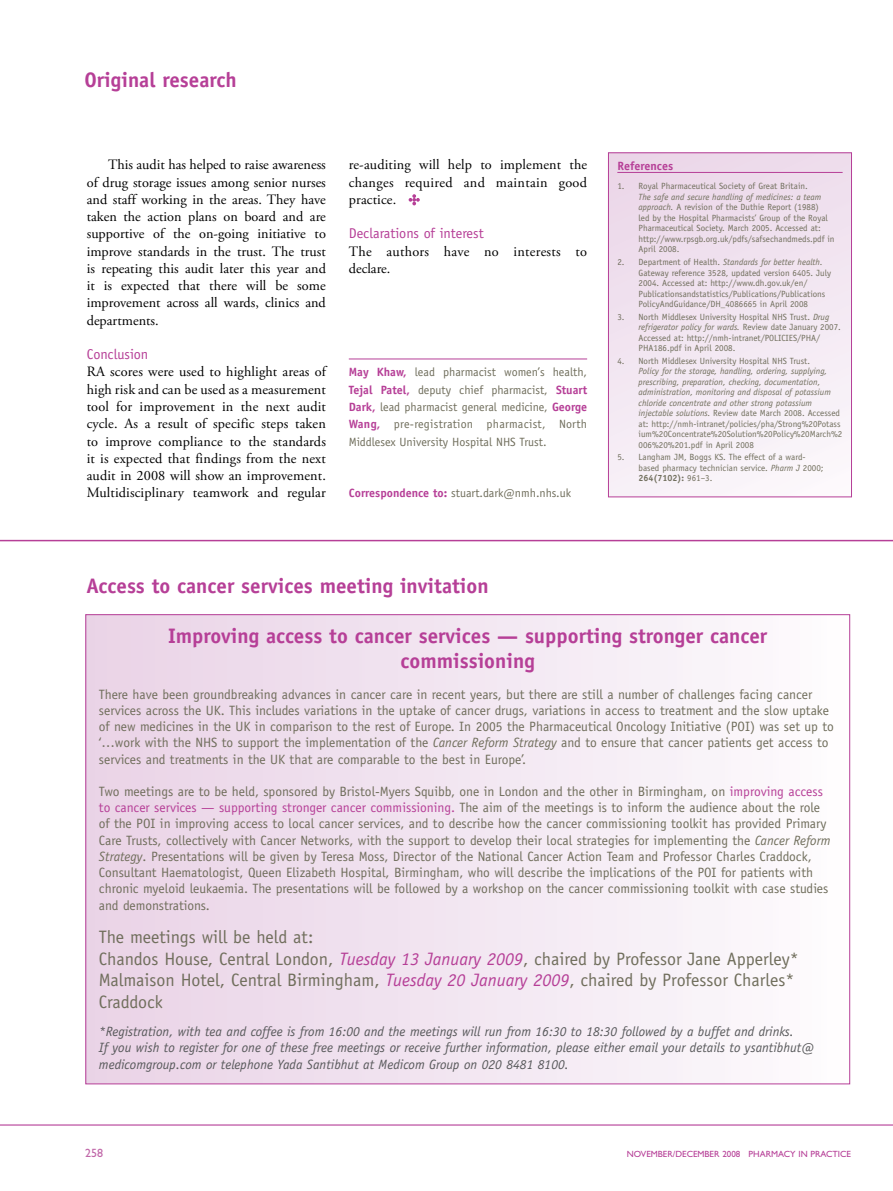
<style>
.page{position:relative;width:893px;height:1191px;background:#fff}
.page>*{position:absolute;margin:0;border:0;box-sizing:border-box;transform-origin:0 0}
.t1{font:700 21px/25.2px "Officina Sans Std";color:#b63f97;text-align:center}
.t2{font:18px/21.6px "Officina Sans Std";color:#706e5c}
.t3{font:14.25px/17.2px "Adobe Garamond Pro";letter-spacing:.01em;color:#000;text-align:justify}
.t4{font:14.25px "Officina Sans Std";color:#b63f97}
.t5{font:13.5px/16.2px "Officina Sans Std";color:#706e5c}
.t6{font:italic 13.5px/16.2px "Officina Sans Std";color:#58595b}
.t7{font:12px/17.2px "Officina Sans Std";color:#706e5c;text-align:justify}
.t8{font:700 12px "Officina Sans Std";color:#b63f97}
.t9{font:12px "Gill Sans Std";color:#c066a8}
.t10{font:9px/10.5px "Officina Sans Std";color:#706e5c}
.t11{font:italic 9px/10.5px "Officina Sans Std";color:#706e5c}
.t12{font:9px "Gill Sans Std";color:#b63f97}
.s1{font-weight:700;color:#b63f97}
.s2{font-style:italic}
.s3{font-style:normal}
.s4{font-weight:700}
.s5{color:#b63f97}
.s6{font-style:italic;color:#b63f97}
</style>
<div class="page">
<hr style="left:0;top:1124px;width:893px;height:1px;background:#b63f97">
<hr style="left:349px;top:358px;width:238px;height:1px;background:#b63f97">
<svg style="left:409px;top:194px;width:11px;height:11px"></svg>
<div style="left:608px;top:153px;width:243px;height:344px;background:linear-gradient(to bottom,#ecd8ea,#f9f5fa)"></div>
<hr style="left:617px;top:172px;width:226px;height:1px;background:#b63f97">
<div style="left:608px;top:152px;width:244px;height:345px;border:1px solid #b63f97"></div>
<hr style="left:0;top:540px;width:893px;height:1px;background:#b63f97">
<div style="left:86px;top:614px;width:764px;height:470px;background:linear-gradient(to right,#e9d2e6,#fdfcfd)"></div>
<h1 class="t1" style="left:84px;top:67px;width:154px">Original research</h1>
<p class="t3" style="left:87px;top:157px;width:241px;text-indent:21px">This audit has helped to raise awareness of drug storage issues among senior nurses and staff working in the areas. They have taken the action plans on board and are supportive of the on-going initiative to improve standards in the trust. The trust is repeating this audit later this year and it is expected that there will be some improve-ment across all wards, clinics and departments.</p>
<p class="t4" style="left:87px;top:346px;width:63px">Conclusion</p>
<p class="t3" style="left:87px;top:364px;width:241px">RA scores were used to highlight areas of high risk and can be used as a measurement tool for improvement in the next audit cycle. As a result of specific steps taken to improve compliance to the standards it is expected that findings from the next audit in 2008 will show an improvement.<br>Multidisciplinary teamwork and regular</p>
<p class="t3" style="left:349px;top:157px;width:240px">re-auditing will help to implement the changes required and maintain good practice.</p>
<p class="t4" style="left:349px;top:225px;width:136px">Declarations of interest</p>
<p class="t3" style="left:349px;top:243px;width:240px">The authors have no interests to declare.</p>
<p class="t7" style="left:349px;top:364px;width:240px"><span class="s1">May Khaw,</span> lead pharmacist women’s health, <span class="s1">Tejal Patel,</span> deputy chief pharmacist, <span class="s1">Stuart Dark,</span> lead pharmacist general medicine, <span class="s1">George Wang,</span> pre-registration pharmacist, North Middlesex University Hospital NHS Trust.</p>
<p class="t7" style="left:349px;top:484px;width:224px"><span class="s1">Correspondence to:</span> stuart.dark@nmh.nhs.uk</p>
<p class="t8" style="left:617px;top:159px;width:57px">References</p>
<p class="t10" style="left:617px;top:181px;width:192px">1. Royal Pharmaceutical Society of Great Britain.</p>
<p class="t10" style="left:639px;top:192px;width:197px"><span class="s2">The safe and secure handling of medicines: a team approach.</span> A revision of the Duthie Report (1988)<br>led by the Hospital Pharmacists’ Group of the Royal Pharmaceutical Society. March 2005. Accessed at: http://www.rpsgb.org.uk/pdfs/safsechandmeds.pdf in April 2008.</p>
<p class="t10" style="left:639px;top:257px;width:194px;text-indent:-21px">2. Department of Health. <span class="s2">Standards for better health.<br></span>Gateway reference 3528, updated version 6405. July 2004. Accessed at: http://www.dh.gov.uk/en/ Publicationsandstatistics/Publications/Publications PolicyAndGuidance/DH_4086665 in April 2008</p>
<p class="t10" style="left:639px;top:311px;width:204px;text-indent:-21px">3. North Middlesex University Hospital NHS Trust. <span class="s2">Drug refrigerator policy for wards.</span> Review date January 2007.<br>Accessed at: http://nmh-intranet/POLICIES/PHA/ PHA186.pdf in April 2008.</p>
<p class="t10" style="left:617px;top:355px;width:194px">4. North Middlesex University Hospital NHS Trust.</p>
<p class="t11" style="left:639px;top:366px;width:205px">Policy for the storage, handling, ordering, supplying, prescribing, preparation, checking, documentation, administration, monitoring and disposal of potassium chloride concentrate and other strong potassium injectable solutions. <span class="s3">Review date March 2008. Accessed at: http://nmh-intranet/policies/pha/Strong%20Potass ium%20Concentrate%20Solution%20Policy%20March%2<br>006%20%201.pdf in April 2008</span></p>
<p class="t10" style="left:639px;top:452px;width:186px;text-indent:-21px">5. Langham JM, Boggs KS. The effect of a ward&shy;based pharmacy technician service. <span class="s2">Pharm J</span> 2000;<br><span class="s4">264(7102):</span> 961–3.</p>
<h1 class="t1" style="left:87px;top:573px;width:404px">Access to cancer services meeting invitation</h1>
<h1 class="t1" style="left:168px;top:623px;width:601px">Improving access to cancer services — supporting stronger cancer commissioning</h1>
<p class="t5" style="left:99px;top:686px;width:736px">There have been groundbreaking advances in cancer care in recent years, but there are still a number of challenges facing cancer services across the UK. This includes variations in the uptake of cancer drugs, variations in access to treatment and the slow uptake of new medicines in the UK in comparison to the rest of Europe. In 2005 the Pharmaceutical Oncology Initiative (POI) was set up to ‘…work with the NHS to support the implementation of the <span class="s2">Cancer Reform Strategy</span> and to ensure that cancer patients get access to services and treatments in the UK that are comparable to the best in Europe’.</p>
<p class="t5" style="left:99px;top:783px;width:733px">Two meetings are to be held, sponsored by Bristol-Myers Squibb, one in London and the other in Birmingham, on <span class="s5">improving access to cancer services — supporting stronger cancer commissioning.</span> The aim of the meetings is to inform the audience about the role of the POI in improving access to local cancer services, and to describe how the cancer commissioning toolkit has provided Primary Care Trusts, collectively with Cancer Networks, with the support to develop their local strategies for implementing the <span class="s2">Cancer Reform Strategy</span>. Presentations will be given by Teresa Moss, Director of the National Cancer Action Team and Professor Charles Craddock, Consultant Haematologist, Queen Elizabeth Hospital, Birmingham, who will describe the implications of the POI for patients with chronic myeloid leukaemia. The presentations will be followed by a workshop on the cancer commissioning toolkit with case studies and demonstrations.</p>
<h2 class="t2" style="left:99px;top:926px;width:701px">The meetings will be held at:<br>Chandos House, Central London, <span class="s6">Tuesday 13 January 2009</span>, chaired by Professor Jane Apperley* Malmaison Hotel, Central Birmingham, <span class="s6">Tuesday 20 January 2009</span>, chaired by Professor Charles* Craddock</h2>
<p class="t6" style="left:99px;top:1023px;width:717px">*Registration, with tea and coffee is from 16:00 and the meetings will run from 16:30 to 18:30 followed by a buffet and drinks.<br>If you wish to register for one of these free meetings or receive further information, please either email your details to ysantibhut@ medicomgroup.com or telephone Yada Santibhut at Medicom Group on 020 8481 8100.</p>
<p class="t9" style="left:85px;top:1146px;width:19px">258</p>
<p class="t12" style="left:627px;top:1148px;width:226px">NOVEMBER/DECEMBER 2008 PHARMACY IN PRACTICE</p>
</div>
